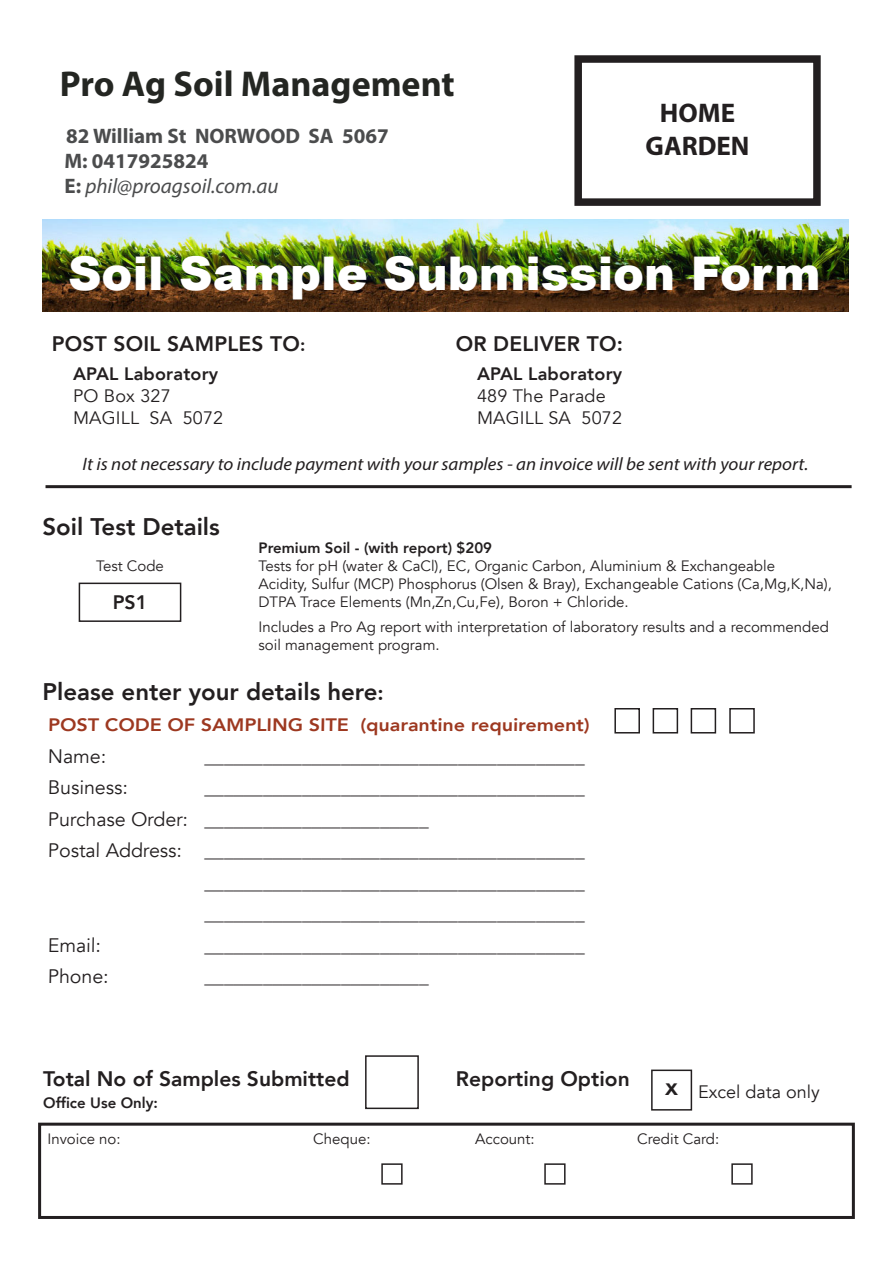
<style>
.page{position:relative;width:893px;height:1263px;background:#fff}
.page>*{position:absolute;margin:0;border:0;box-sizing:border-box;transform-origin:0 0}
.t1{font:900 46.5px "Arial";color:#fff}
.t2{font:700 36px "Myriad Pro";color:#242622}
.t3{font:700 27px "Myriad Pro";color:#231f20}
.t4{font:800 24px "Avenir";color:#231f20}
.t5{font:800 21px "Avenir";color:#231f20}
.t6{font:700 21px "Myriad Pro";color:#4b4c4d}
.t7{font:italic 21px "Myriad Pro";color:#4b4c4d}
.t8{font:19.5px "Avenir";letter-spacing:-.02em;color:#231f20}
.t9{font:800 19.5px "Avenir";color:#231f20}
.t10{font:italic 18px "Myriad Pro";color:#231f20;scale:1.05 1}
.t11{font:18px "Avenir";letter-spacing:.01em;color:#231f20}
.t12{font:800 18px "Avenir";color:#9d3820;scale:1.09 1}
.t13{font:800 18px "Avenir";letter-spacing:.01em;color:#231f20}
.t14{font:15px/18px "Avenir";color:#231f20}
.t15{font:800 15px "Avenir";color:#231f20}
.s1{font-weight:700;font-style:normal}
.s2{font-size:18px}
.s3{font-size:21px}
</style>
<div class="page">
<img style="left:43px;top:220px;width:806px;height:91px">
<div style="left:38px;top:1123px;width:817px;height:96px;border:3px solid #231f20"></div>
<div style="left:365px;top:1055px;width:54px;height:54px;border:2px solid #231f20"></div>
<div style="left:651px;top:1069px;width:41px;height:41px;border:2px solid #231f20"></div>
<div style="left:381px;top:1163px;width:22px;height:21px;border:2px solid #231f20"></div>
<div style="left:544px;top:1163px;width:22px;height:21px;border:2px solid #231f20"></div>
<div style="left:731px;top:1163px;width:22px;height:21px;border:2px solid #231f20"></div>
<hr style="left:46px;top:485px;width:806px;height:3px;background:#231f20">
<div style="left:79px;top:583px;width:102px;height:39px;border:2px solid #231f20"></div>
<div style="left:614px;top:708px;width:26px;height:25px;border:2px solid #231f20"></div>
<div style="left:653px;top:708px;width:25px;height:25px;border:2px solid #231f20"></div>
<div style="left:691px;top:708px;width:25px;height:25px;border:2px solid #231f20"></div>
<div style="left:729px;top:708px;width:26px;height:25px;border:2px solid #231f20"></div>
<div style="left:574px;top:55px;width:247px;height:151px;border:8px solid #231f20"></div>
<p class="t2" style="left:60px;top:60px;width:396px">Pro Ag Soil Management</p>
<p class="t6" style="left:66px;top:122px;width:324px">82 William St NORWOOD SA 5067</p>
<p class="t6" style="left:64px;top:147px;width:146px">M: 0417925824</p>
<p class="t7" style="left:64px;top:173px;width:215px"><span class="s1">E:</span> phil@proagsoil.com.au</p>
<p class="t3" style="left:660px;top:95px;width:77px">HOME</p>
<p class="t3" style="left:646px;top:128px;width:105px">GARDEN</p>
<p class="t1" style="left:68px;top:239px;width:754px">Soil Sample Submission Form</p>
<p class="t5" style="left:52px;top:325px;width:255px">POST SOIL SAMPLES TO<span class="s2">:</span></p>
<p class="t13" style="left:73px;top:358px;width:147px">APAL Laboratory</p>
<p class="t11" style="left:73px;top:385px;width:99px">PO Box 327</p>
<p class="t11" style="left:73px;top:407px;width:152px">MAGILL SA 5072</p>
<p class="t5" style="left:456px;top:325px;width:169px">OR DELIVER TO:</p>
<p class="t13" style="left:477px;top:358px;width:147px">APAL Laboratory</p>
<p class="t11" style="left:477px;top:385px;width:130px">489 The Parade</p>
<p class="t11" style="left:477px;top:407px;width:147px">MAGILL SA 5072</p>
<p class="t10" style="left:83px;top:453px;width:693px">It is not necessary to include payment with your samples - an invoice will be sent with your report.</p>
<p class="t4" style="left:43px;top:504px;width:179px">Soil Test Details</p>
<p class="t15" style="left:259px;top:534px;width:235px">Premium Soil - (with report) $209</p>
<p class="t14" style="left:259px;top:557px;width:575px">Tests for pH (water &amp; CaCl), EC, Organic Carbon, Aluminium &amp; Exchangeable<br>Acidity, Sulfur (MCP) Phosphorus (Olsen &amp; Bray), Exchangeable Cations (Ca,Mg,K,Na),<br>DTPA Trace Elements (Mn,Zn,Cu,Fe), Boron + Chloride.</p>
<p class="t14" style="left:259px;top:618px;width:572px">Includes a Pro Ag report with interpretation of laboratory results and a recommended soil management program.</p>
<p class="t4" style="left:43px;top:670px;width:343px">Please enter your details here<span class="s3">:</span></p>
<p class="t12" style="left:48px;top:709px;width:499px">POST CODE OF SAMPLING SITE (quarantine requirement)</p>
<p class="t8" style="left:48px;top:744px;width:60px">Name:</p>
<p class="t8" style="left:205px;top:744px;width:382px">_______________________________________</p>
<p class="t8" style="left:48px;top:776px;width:82px">Business:</p>
<p class="t8" style="left:205px;top:776px;width:382px">_______________________________________</p>
<p class="t8" style="left:48px;top:807px;width:382px">Purchase Order: _______________________</p>
<p class="t8" style="left:48px;top:839px;width:538px">Postal Address: _______________________________________</p>
<p class="t8" style="left:205px;top:870px;width:382px">_______________________________________</p>
<p class="t8" style="left:205px;top:902px;width:382px">_______________________________________</p>
<p class="t8" style="left:48px;top:933px;width:55px">Email:</p>
<p class="t8" style="left:205px;top:933px;width:382px">_______________________________________</p>
<p class="t8" style="left:48px;top:965px;width:63px">Phone:</p>
<p class="t8" style="left:205px;top:965px;width:226px">_______________________</p>
<p class="t14" style="left:96px;top:557px;width:69px">Test Code</p>
<p class="t9" style="left:113px;top:585px;width:36px">PS1</p>
<p class="t5" style="left:43px;top:1059px;width:308px">Total No of Samples Submitted</p>
<p class="t5" style="left:456px;top:1059px;width:175px">Reporting Option</p>
<p class="t4" style="left:665px;top:1065px;width:14px">x</p>
<p class="t11" style="left:698px;top:1081px;width:123px">Excel data only</p>
<p class="t15" style="left:43px;top:1089px;width:116px">Office Use Only:</p>
<p class="t14" style="left:47px;top:1130px;width:75px">Invoice no:</p>
<p class="t14" style="left:313px;top:1130px;width:59px">Cheque:</p>
<p class="t14" style="left:475px;top:1130px;width:61px">Account:</p>
<p class="t14" style="left:637px;top:1130px;width:83px">Credit Card:</p>
</div>
